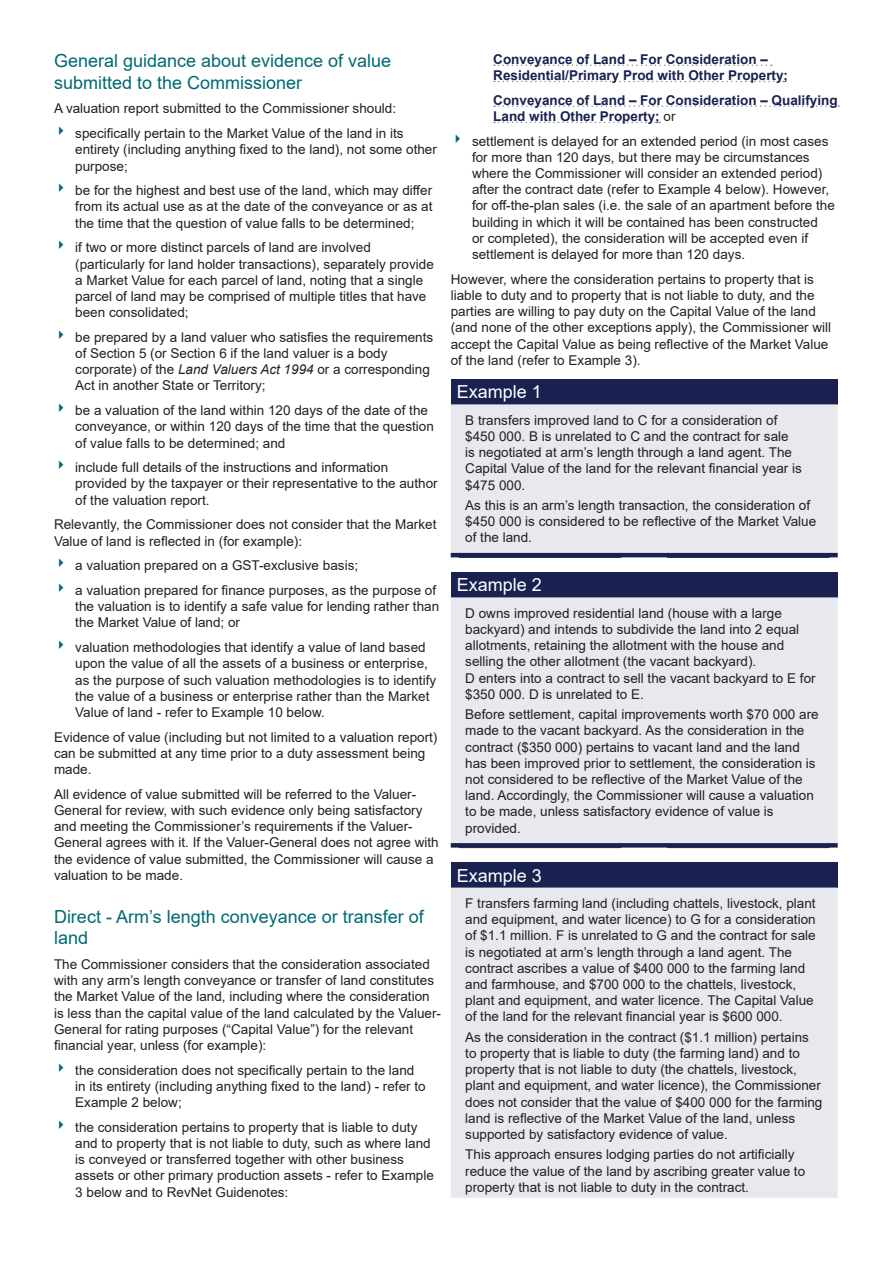
<style>
.page{position:relative;width:893px;height:1263px;background:#fff}
.page>*{position:absolute;margin:0;border:0;box-sizing:border-box;transform-origin:0 0}
.HEADING_Sub_-_Green{font:18px/21.6px "Arial";color:#006a71}
.EXAMPLE_Heading{font:18px "Arial";color:#fff}
.EXAMPLE_Text__l{font:13.5px/16.2px "Arial";color:#231f20}
.CONTENT_Text{font:13.5px/16.2px "Arial";color:#231f20}
.BULLET_No_Bullet{font:700 13.5px/16.2px "Arial";color:#192150}
.s1{font-style:italic}
.s2{font-weight:400;color:#231f20}
</style>
<div class="page">
<svg style="left:494px;top:65px;width:278px;height:1px"></svg>
<svg style="left:494px;top:81px;width:290px;height:1px"></svg>
<svg style="left:494px;top:105px;width:345px;height:2px"></svg>
<svg style="left:494px;top:122px;width:166px;height:1px"></svg>
<div style="left:451px;top:379px;width:387px;height:25px;background:#192150"></div>
<div style="left:451px;top:404px;width:387px;height:149px;background:#e8e9ee"></div>
<hr style="left:451px;top:553px;width:387px;height:4px;background:#192150">
<hr style="left:459px;top:557px;width:162px;height:1px;background:#192150">
<hr style="left:667px;top:557px;width:163px;height:1px;background:#192150">
<div style="left:451px;top:572px;width:387px;height:25px;background:#192150"></div>
<div style="left:451px;top:597px;width:387px;height:246px;background:#e8e9ee"></div>
<svg style="left:451px;top:843px;width:387px;height:4px;background:#1e2654"></svg>
<hr style="left:459px;top:847px;width:162px;height:1px;background:#192150">
<hr style="left:667px;top:847px;width:163px;height:1px;background:#192150">
<div style="left:451px;top:862px;width:387px;height:25px;background:#192150"></div>
<div style="left:451px;top:887px;width:387px;height:311px;background:#e8e9ee"></div>
<p class="HEADING_Sub_-_Green" style="left:54px;top:50px;width:339px">General guidance about evidence of value submitted to the Commissioner</p>
<p class="CONTENT_Text" style="left:54px;top:100px;width:344px">A valuation report submitted to the Commissioner should:</p>
<p class="EXAMPLE_Text__l" style="left:75px;top:125px;width:363px">specifically pertain to the Market Value of the land in its entirety (including anything fixed to the land), not some other purpose;</p>
<p class="EXAMPLE_Text__l" style="left:75px;top:182px;width:359px;text-align:justify">be for the highest and best use of the land, which may differ from its actual use as at the date of the conveyance or as at the time that the question of value falls to be determined;</p>
<p class="EXAMPLE_Text__l" style="left:75px;top:239px;width:360px">if two or more distinct parcels of land are involved (particularly for land holder transactions), separately provide a Market Value for each parcel of land, noting that a single parcel of land may be comprised of multiple titles that have been consolidated;</p>
<p class="EXAMPLE_Text__l" style="left:75px;top:329px;width:359px">be prepared by a land valuer who satisfies the requirements of Section 5 (or Section 6 if the land valuer is a body corporate) of the <span class="s1">Land Valuers Act 1994</span> or a corresponding Act in another State or Territory;</p>
<p class="EXAMPLE_Text__l" style="left:75px;top:402px;width:360px">be a valuation of the land within 120 days of the date of the conveyance, or within 120 days of the time that the question of value falls to be determined; and</p>
<p class="EXAMPLE_Text__l" style="left:75px;top:459px;width:364px">include full details of the instructions and information provided by the taxpayer or their representative to the author of the valuation report.</p>
<p class="CONTENT_Text" style="left:54px;top:516px;width:384px">Relevantly, the Commissioner does not consider that the Market<br>Value of land is reflected in (for example):</p>
<p class="EXAMPLE_Text__l" style="left:75px;top:557px;width:284px">a valuation prepared on a GST-exclusive basis;</p>
<p class="EXAMPLE_Text__l" style="left:75px;top:582px;width:365px">a valuation prepared for finance purposes, as the purpose of the valuation is to identify a safe value for lending rather than the Market Value of land; or</p>
<p class="EXAMPLE_Text__l" style="left:75px;top:639px;width:362px">valuation methodologies that identify a value of land based upon the value of all the assets of a business or enterprise, as the purpose of such valuation methodologies is to identify the value of a business or enterprise rather than the Market Value of land - refer to Example 10 below.</p>
<p class="CONTENT_Text" style="left:54px;top:729px;width:385px">Evidence of value (including but not limited to a valuation report) can be submitted at any time prior to a duty assessment being made.</p>
<p class="CONTENT_Text" style="left:54px;top:786px;width:386px">All evidence of value submitted will be referred to the Valuer-General for review, with such evidence only being satisfactory and meeting the Commissioner’s requirements if the Valuer-General agrees with it. If the Valuer-General does not agree with the evidence of value submitted, the Commissioner will cause a valuation to be made.</p>
<p class="HEADING_Sub_-_Green" style="left:54px;top:905px;width:371px">Direct - Arm’s length conveyance or transfer of land</p>
<p class="CONTENT_Text" style="left:54px;top:956px;width:388px">The Commissioner considers that the consideration associated with any arm’s length conveyance or transfer of land constitutes the Market Value of the land, including where the consideration is less than the capital value of the land calculated by the Valuer-General for rating purposes (“Capital Value”) for the relevant financial year, unless (for example):</p>
<p class="EXAMPLE_Text__l" style="left:75px;top:1062px;width:352px">the consideration does not specifically pertain to the land in its entirety (including anything fixed to the land) - refer to<br>Example 2 below;</p>
<p class="EXAMPLE_Text__l" style="left:75px;top:1119px;width:360px">the consideration pertains to property that is liable to duty and to property that is not liable to duty, such as where land is conveyed or transferred together with other business assets or other primary production assets - refer to Example 3 below and to RevNet Guidenotes:</p>
<p class="BULLET_No_Bullet" style="left:493px;top:51px;width:296px">Conveyance of Land – For Consideration –<br>Residential/Primary Prod with Other Property;</p>
<p class="BULLET_No_Bullet" style="left:493px;top:92px;width:346px">Conveyance of Land – For Consideration – Qualifying<br>Land with Other Property; <span class="s2">or</span></p>
<p class="EXAMPLE_Text__l" style="left:472px;top:133px;width:364px">settlement is delayed for an extended period (in most cases for more than 120 days, but there may be circumstances where the Commissioner will consider an extended period) after the contract date (refer to Example 4 below). However, for off-the-plan sales (i.e. the sale of an apartment before the building in which it will be contained has been constructed<br>or completed), the consideration will be accepted even if settlement is delayed for more than 120 days.</p>
<p class="CONTENT_Text" style="left:451px;top:271px;width:382px">However, where the consideration pertains to property that is liable to duty and to property that is not liable to duty, and the parties are willing to pay duty on the Capital Value of the land (and none of the other exceptions apply), the Commissioner will accept the Capital Value as being reflective of the Market Value of the land (refer to Example 3).</p>
<p class="EXAMPLE_Heading" style="left:457px;top:380px;width:87px">Example 1</p>
<p class="EXAMPLE_Text__l" style="left:465px;top:412px;width:338px">B transfers improved land to C for a consideration of $450 000. B is unrelated to C and the contract for sale<br>is negotiated at arm’s length through a land agent. The Capital Value of the land for the relevant financial year is $475 000.</p>
<p class="EXAMPLE_Text__l" style="left:465px;top:497px;width:352px">As this is an arm’s length transaction, the consideration of $450 000 is considered to be reflective of the Market Value of the land.</p>
<p class="EXAMPLE_Heading" style="left:457px;top:573px;width:87px">Example 2</p>
<p class="EXAMPLE_Text__l" style="left:465px;top:605px;width:352px">D owns improved residential land (house with a large backyard) and intends to subdivide the land into 2 equal allotments, retaining the allotment with the house and selling the other allotment (the vacant backyard).<br>D enters into a contract to sell the vacant backyard to E for $350 000. D is unrelated to E.</p>
<p class="EXAMPLE_Text__l" style="left:465px;top:706px;width:355px">Before settlement, capital improvements worth $70 000 are made to the vacant backyard. As the consideration in the contract ($350 000) pertains to vacant land and the land has been improved prior to settlement, the consideration is not considered to be reflective of the Market Value of the land. Accordingly, the Commissioner will cause a valuation to be made, unless satisfactory evidence of value is provided.</p>
<p class="EXAMPLE_Heading" style="left:457px;top:863px;width:87px">Example 3</p>
<p class="EXAMPLE_Text__l" style="left:465px;top:895px;width:352px">F transfers farming land (including chattels, livestock, plant and equipment, and water licence) to G for a consideration of $1.1 million. F is unrelated to G and the contract for sale is negotiated at arm’s length through a land agent. The contract ascribes a value of $400 000 to the farming land and farmhouse, and $700 000 to the chattels, livestock, plant and equipment, and water licence. The Capital Value of the land for the relevant financial year is $600 000.</p>
<p class="EXAMPLE_Text__l" style="left:465px;top:1029px;width:359px">As the consideration in the contract ($1.1 million) pertains to property that is liable to duty (the farming land) and to property that is not liable to duty (the chattels, livestock, plant and equipment, and water licence), the Commissioner does not consider that the value of $400 000 for the farming land is reflective of the Market Value of the land, unless supported by satisfactory evidence of value.</p>
<p class="EXAMPLE_Text__l" style="left:465px;top:1146px;width:341px">This approach ensures lodging parties do not artificially reduce the value of the land by ascribing greater value to property that is not liable to duty in the contract.</p>
</div>
